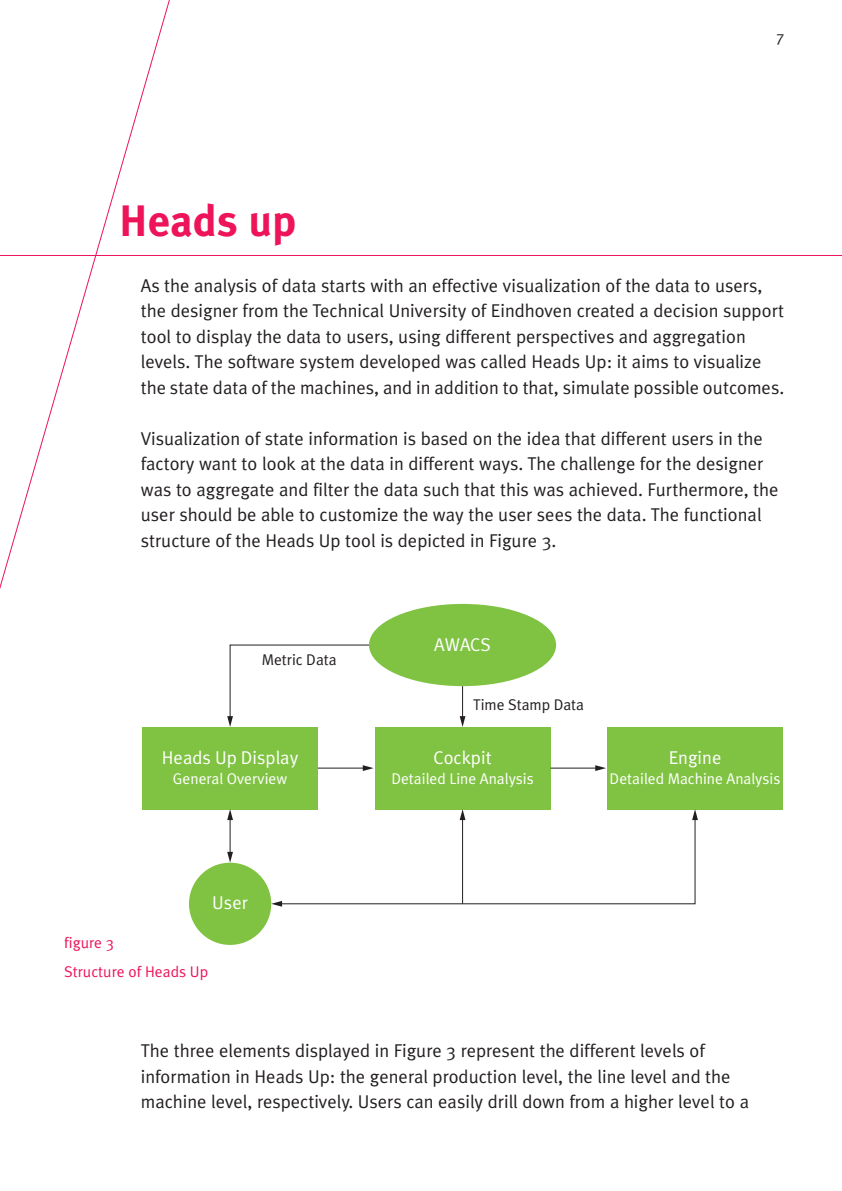
<style>
.page{position:relative;width:842px;height:1191px;background:#fff}
.page>*{position:absolute;margin:0;border:0;box-sizing:border-box;transform-origin:0 0}
.t1{font:700 44px "Meta Plus";color:#ed145a}
.t2{font:18.4px/25.6px "Meta Plus Normal";color:#231f20}
.t3{font:18.4px "Meta Plus Normal";color:#fff}
.t4{font:15.6px "Meta Plus Normal";color:#fff}
.t5{font:15.6px/28.4px "Meta Plus Normal";color:#ed145a}
.t6{font:15.6px "Meta Plus Normal";color:#231f20}
</style>
<div class="page">
<hr style="left:0;top:255px;width:841px;height:1px;background:#ed145a">
<svg style="left:0;top:0;width:175px;height:810px"></svg>
<div style="left:369px;top:604px;width:187px;height:82px;background:#80c342;border-radius:50%"></div>
<div style="left:142px;top:727px;width:176px;height:82px;background:#80c342"></div>
<div style="left:375px;top:727px;width:175px;height:82px;background:#80c342"></div>
<div style="left:607px;top:727px;width:176px;height:82px;background:#80c342"></div>
<div style="left:189px;top:862px;width:82px;height:83px;background:#80c342;border-radius:50%"></div>
<svg style="left:227px;top:644px;width:143px;height:83px"></svg>
<hr style="left:230px;top:818px;width:1px;height:36px;background:#231f20">
<svg style="left:227px;top:809px;width:6px;height:11px"></svg>
<svg style="left:227px;top:852px;width:6px;height:10px"></svg>
<hr style="left:462px;top:686px;width:1px;height:32px;background:#231f20">
<svg style="left:460px;top:716px;width:5px;height:11px"></svg>
<hr style="left:318px;top:767px;width:47px;height:1px;background:#231f20">
<svg style="left:363px;top:765px;width:11px;height:6px"></svg>
<hr style="left:550px;top:767px;width:47px;height:1px;background:#231f20">
<svg style="left:595px;top:765px;width:11px;height:6px"></svg>
<svg style="left:271px;top:809px;width:427px;height:97px"></svg>
<h1 class="t1" style="left:119px;top:202px;width:178px">Heads up</h1>
<p class="t6" style="left:776px;top:31px;width:10px">7</p>
<p class="t2" style="left:141px;top:274px;width:645px">As the analysis of data starts with an effective visualization of the data to users, the designer from the Technical University of Eindhoven created a decision support tool to display the data to users, using different perspectives and aggregation levels. The software system developed was called Heads Up: it aims to visualize the state data of the machines, and in addition to that, simulate possible outcomes.</p>
<p class="t2" style="left:141px;top:427px;width:639px">Visualization of state information is based on the idea that different users in the factory want to look at the data in different ways. The challenge for the designer was to aggregate and filter the data such that this was achieved. Furthermore, the user should be able to customize the way the user sees the data. The functional structure of the Heads Up tool is depicted in Figure 3.</p>
<p class="t6" style="left:262px;top:654px;width:77px">Metric Data</p>
<p class="t3" style="left:162px;top:751px;width:138px">Heads Up Display</p>
<p class="t4" style="left:173px;top:773px;width:116px">General Overview</p>
<p class="t3" style="left:212px;top:896px;width:37px">User</p>
<p class="t5" style="left:64px;top:929px;width:145px">figure 3<br>Structure of Heads Up</p>
<p class="t3" style="left:434px;top:638px;width:58px">AWACS</p>
<p class="t6" style="left:473px;top:699px;width:112px">Time Stamp Data</p>
<p class="t3" style="left:433px;top:751px;width:60px">Cockpit</p>
<p class="t4" style="left:391px;top:773px;width:144px">Detailed Line Analysis</p>
<p class="t3" style="left:669px;top:751px;width:54px">Engine</p>
<p class="t4" style="left:610px;top:773px;width:172px">Detailed Machine Analysis</p>
<p class="t2" style="left:141px;top:1039px;width:610px">The three elements displayed in Figure 3 represent the different levels of information in Heads Up: the general production level, the line level and the machine level, respectively. Users can easily drill down from a higher level to a</p>
</div>
